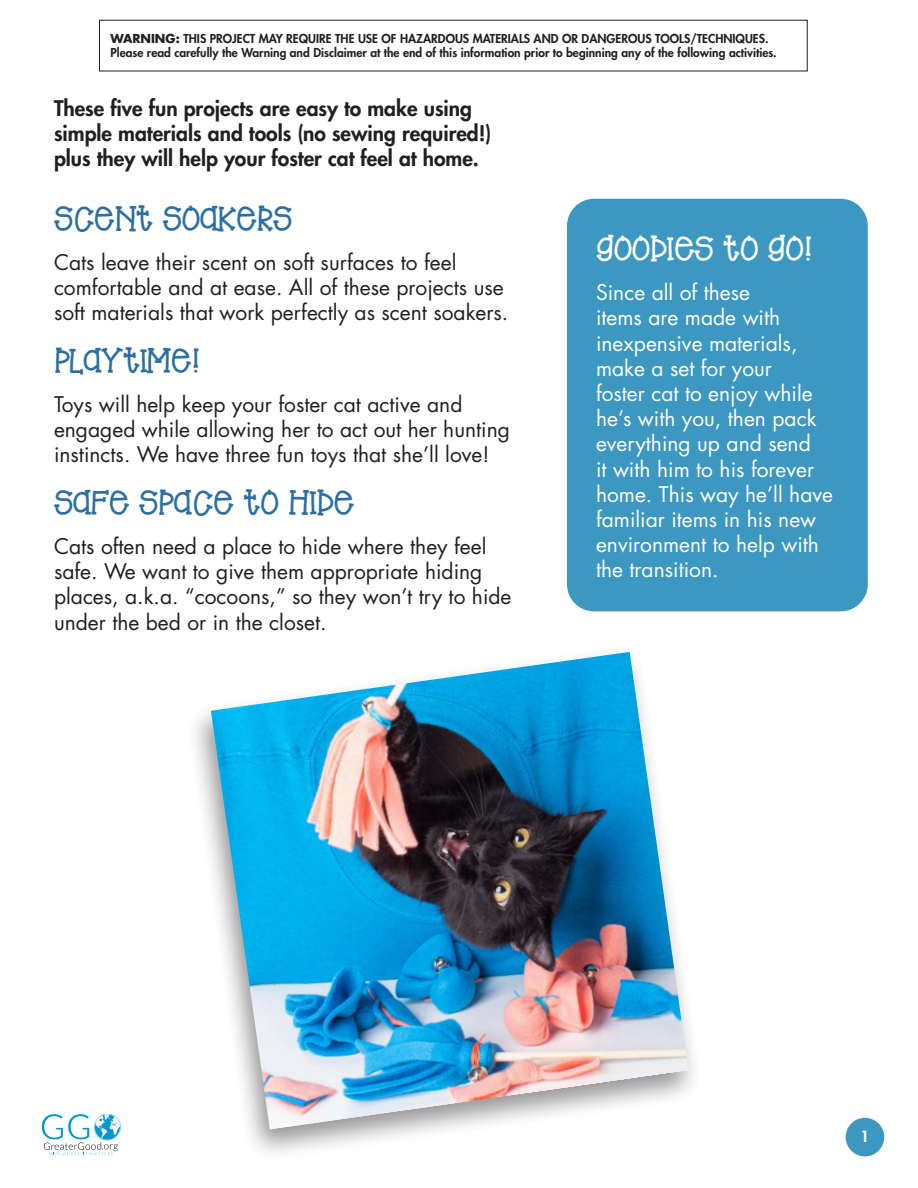
<style>
.page{position:relative;width:918px;height:1188px;background:#fff}
.page>*{position:absolute;margin:0;border:0;box-sizing:border-box;transform-origin:0 0}
.t1{font:33px "Hello Big Ben";color:#2b6fa3}
.t2{font:33px "Hello Big Ben";color:#fff}
.t3{font:21px/25.2px "Futura Std";color:#231f20}
.t4{font:21px/25.2px "Futura Std";color:#fff}
.t5{font:800 21px/25.2px "Futura Std";color:#231f20}
.t6{font:800 15px "Futura Std";color:#fff}
.t7{font:800 12px/14.4px "Futura Std";color:#231f20}
.s1{font-weight:700}
</style>
<div class="page">
<div style="left:846px;top:1118px;width:38px;height:38px;background:#3c97c1;border-radius:50%"></div>
<svg style="left:41px;top:1113px;width:80px;height:42px"></svg>
<div style="left:186px;top:645px;width:516px;height:516px;background:#231f20;opacity:.47"></div>
<img style="left:211px;top:652px;width:478px;height:478px">
<div style="left:567px;top:199px;width:301px;height:412px;background:#3c97c1;border-radius:27px"></div>
<p class="t7" style="left:111px;top:31px;width:668px"><span class="s1">WARNING:</span> THIS PROJECT MAY REQUIRE THE USE OF HAZARDOUS MATERIALS AND OR DANGEROUS TOOLS/TECHNIQUES.<br>Please read carefully the Warning and Disclaimer at the end of this information prior to beginning any of the following activities.</p>
<p class="t5" style="left:54px;top:95px;width:439px">These five fun projects are easy to make using simple materials and tools (no sewing required!) plus they will help your foster cat feel at home.</p>
<p class="t1" style="left:54px;top:200px;width:239px">SCENT SOAKERS</p>
<p class="t3" style="left:54px;top:250px;width:456px">Cats leave their scent on soft surfaces to feel comfortable and at ease. All of these projects use soft materials that work perfectly as scent soakers.</p>
<p class="t1" style="left:54px;top:342px;width:146px">PLAYTIME!</p>
<p class="t3" style="left:54px;top:392px;width:457px">Toys will help keep your foster cat active and engaged while allowing her to act out her hunting instincts. We have three fun toys that she’ll love!</p>
<p class="t1" style="left:54px;top:484px;width:301px">SAFE SPACE TO HIDE</p>
<p class="t3" style="left:54px;top:534px;width:459px">Cats often need a place to hide where they feel safe. We want to give them appropriate hiding places, a.k.a. “cocoons,” so they won’t try to hide under the bed or in the closet.</p>
<p class="t2" style="left:596px;top:230px;width:216px">GOODIES TO GO!</p>
<p class="t4" style="left:596px;top:280px;width:239px">Since all of these<br>items are made with inexpensive materials, make a set for your<br>foster cat to enjoy while he’s with you, then pack everything up and send<br>it with him to his forever home. This way he’ll have familiar items in his new environment to help with the transition.</p>
<p class="t6" style="left:861px;top:1127px;width:10px">1</p>
</div>
